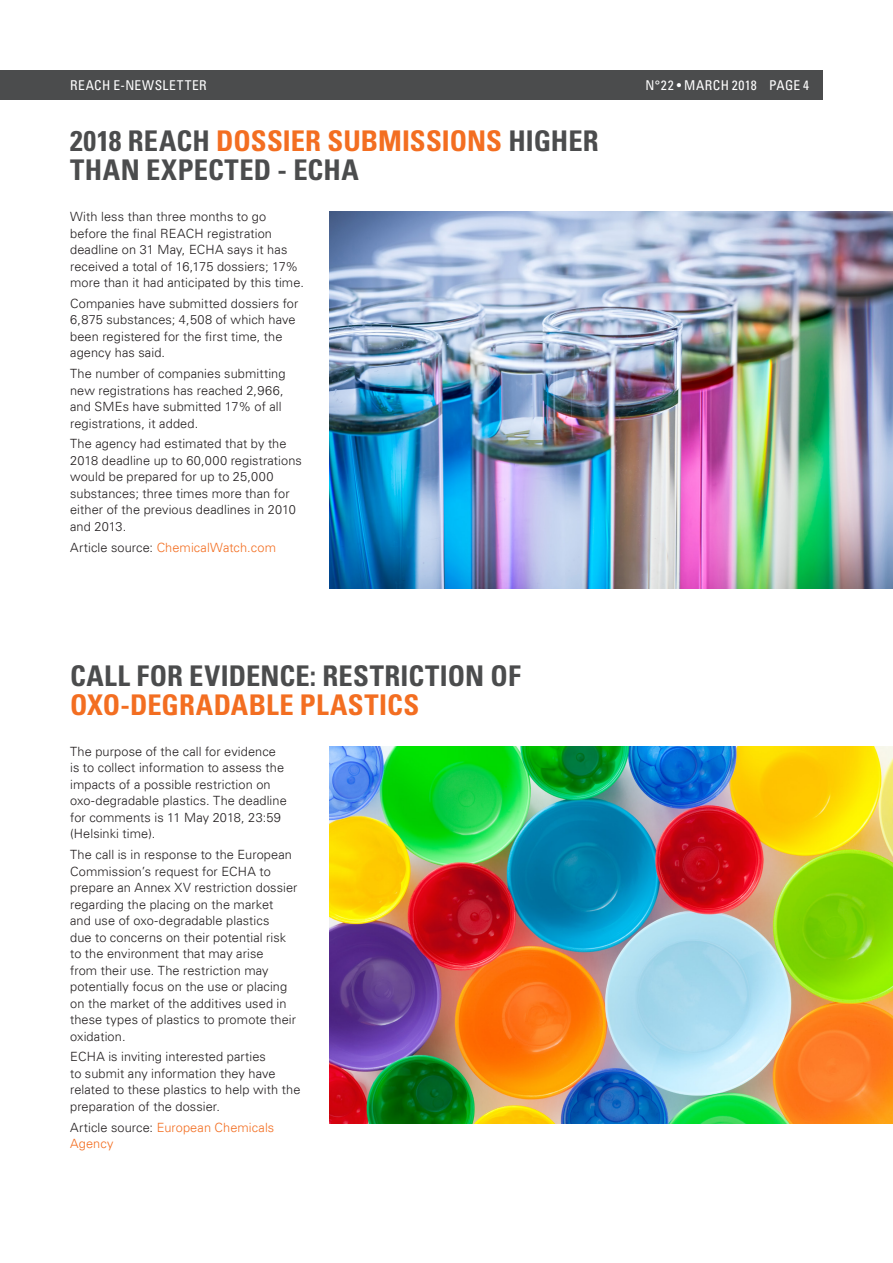
<style>
.page{position:relative;width:893px;height:1263px;background:#fff}
.page>*{position:absolute;margin:0;border:0;box-sizing:border-box;transform-origin:0 0}
.Heading{font:700 condensed 28.5px/28.5px "Univers LT";letter-spacing:.005em;color:#4b4c4d}
.t1{font:condensed 13.5px "Univers LT";letter-spacing:.035em;color:#fff}
.Body_Text{font:300 12.75px/16.5px "Univers LT";letter-spacing:.005em;color:#231f20}
.Body_Text-2{font:300 12.75px/16.5px "Univers LT";letter-spacing:.01em;color:#f36e21}
.s1{color:#f36e21}
.s2{color:#231f20}
</style>
<div class="page">
<div style="left:0;top:70px;width:823px;height:30px;background:#4b4c4d"></div>
<img style="left:330px;top:212px;width:563px;height:377px">
<img style="left:330px;top:747px;width:563px;height:376px">
<p class="t1" style="left:70px;top:77px;width:138px">REACH E-NEWSLETTER</p>
<p class="t1" style="left:645px;top:77px;width:165px">N°22 • MARCH 2018 PAGE 4</p>
<p class="Heading" style="left:70px;top:127px;width:530px">2018 REACH <span class="s1">DOSSIER SUBMISSIONS</span> HIGHER<br>THAN EXPECTED - ECHA</p>
<p class="Body_Text" style="left:70px;top:208px;width:235px">With less than three months to go before the final REACH registration deadline on 31 May, ECHA says it has received a total of 16,175 dossiers; 17% more than it had anticipated by this time.</p>
<p class="Body_Text" style="left:70px;top:295px;width:230px">Companies have submitted dossiers for 6,875 substances; 4,508 of which have been registered for the first time, the agency has said.</p>
<p class="Body_Text" style="left:70px;top:365px;width:217px">The number of companies submitting new registrations has reached 2,966, and SMEs have submitted 17% of all registrations, it added.</p>
<p class="Body_Text" style="left:70px;top:436px;width:233px">The agency had estimated that by the<br>2018 deadline up to 60,000 registrations would be prepared for up to 25,000 substances; three times more than for either of the previous deadlines in 2010 and 2013.</p>
<p class="Body_Text-2" style="left:70px;top:539px;width:207px"><span class="s2">Article source:</span> ChemicalWatch.com</p>
<p class="Heading" style="left:70px;top:661px;width:452px">CALL FOR EVIDENCE: RESTRICTION OF<br><span class="s1">OXO-DEGRADABLE PLASTICS</span></p>
<p class="Body_Text" style="left:70px;top:743px;width:218px">The purpose of the call for evidence is to collect information to assess the impacts of a possible restriction on oxo-degradable plastics. The deadline for comments is 11 May 2018, 23:59 (Helsinki time).</p>
<p class="Body_Text" style="left:70px;top:846px;width:229px">The call is in response to the European Commission’s request for ECHA to prepare an Annex XV restriction dossier regarding the placing on the market<br>and use of oxo-degradable plastics<br>due to concerns on their potential risk to the environment that may arise<br>from their use. The restriction may potentially focus on the use or placing on the market of the additives used in these types of plastics to promote their oxidation.</p>
<p class="Body_Text" style="left:70px;top:1048px;width:232px">ECHA is inviting interested parties<br>to submit any information they have related to these plastics to help with the preparation of the dossier.</p>
<p class="Body_Text-2" style="left:70px;top:1119px;width:206px"><span class="s2">Article source:</span> European Chemicals<br>Agency</p>
</div>
